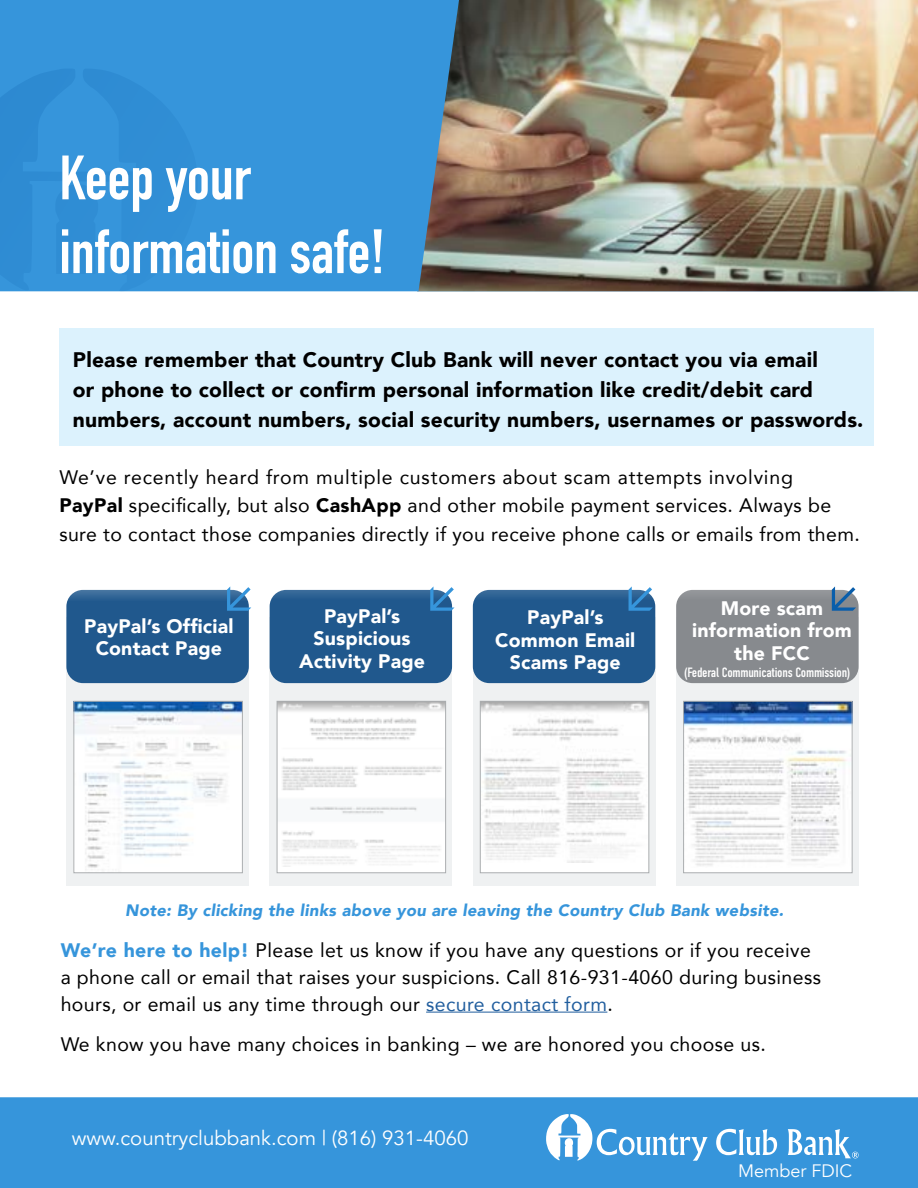
<style>
.page{position:relative;width:918px;height:1188px;background:#fff}
.page>*{position:absolute;margin:0;border:0;box-sizing:border-box;transform-origin:0 0}
.t1{font:700 61.5px/73.8px "DIN Condensed";color:#fff}
.t2{font:900 21px/30px "Avenir";letter-spacing:.01em;color:#000}
.t3{font:20.4px "Avenir";color:#fff}
.t4{font:19.5px/28.5px "Avenir";letter-spacing:.02em;color:#000}
.t5{font:900 19.5px/22.5px "Avenir";letter-spacing:.01em;color:#fff;text-align:center}
.t6{font:18px "Avenir";color:#fff}
.t7{font:italic 900 16.5px "Avenir";letter-spacing:.02em;color:#3695db}
.t8{font:13.5px "DIN Condensed";letter-spacing:-.02em;color:#fff}
.s1{font-weight:900}
.s2{font-weight:900;color:#3695db}
.s3{color:#215e9e}
</style>
<div class="page">
<img style="left:459px;top:0;width:459px;height:291px">
<div style="left:0;top:0;width:459px;height:291px;background:#3695db"></div>
<div style="left:0;top:1097px;width:918px;height:91px;background:#3695db"></div>
<svg style="left:546px;top:1114px;width:162px;height:47px"></svg>
<svg style="left:716px;top:1129px;width:61px;height:26px"></svg>
<svg style="left:788px;top:1129px;width:71px;height:29px"></svg>
<div style="left:0;top:69px;width:198px;height:222px;background:#318fd6"></div>
<div style="left:59px;top:328px;width:815px;height:118px;background:#dcf2fd"></div>
<hr style="left:426px;top:1012px;width:181px;height:1px;background:#215e9e">
<div style="left:66px;top:618px;width:183px;height:268px;background:#eff1f2"></div>
<div style="left:66px;top:590px;width:183px;height:93px;background:#20588d;border-radius:17px"></div>
<img style="left:75px;top:703px;width:166px;height:168px">
<div style="left:73px;top:701px;width:170px;height:172px;border:1px solid #aaadaf"></div>
<svg style="left:227px;top:586px;width:24px;height:25px"></svg>
<div style="left:270px;top:618px;width:182px;height:268px;background:#eff1f2"></div>
<div style="left:270px;top:590px;width:182px;height:93px;background:#20588d;border-radius:17px"></div>
<div style="left:277px;top:701px;width:169px;height:172px;background:#fff"></div>
<img style="left:279px;top:703px;width:165px;height:163px">
<div style="left:277px;top:701px;width:169px;height:172px;border:1px solid #aaadaf"></div>
<svg style="left:430px;top:586px;width:25px;height:25px"></svg>
<div style="left:473px;top:618px;width:182px;height:268px;background:#eff1f2"></div>
<div style="left:473px;top:590px;width:182px;height:93px;background:#20588d;border-radius:17px"></div>
<div style="left:480px;top:701px;width:169px;height:172px;background:#fff"></div>
<img style="left:482px;top:703px;width:165px;height:159px">
<div style="left:480px;top:701px;width:169px;height:172px;border:1px solid #aaadaf"></div>
<svg style="left:629px;top:586px;width:24px;height:25px"></svg>
<div style="left:676px;top:618px;width:183px;height:268px;background:#eff1f2"></div>
<div style="left:676px;top:590px;width:183px;height:93px;background:#878a8e;border-radius:17px"></div>
<div style="left:684px;top:701px;width:168px;height:172px;background:#fff"></div>
<img style="left:685px;top:703px;width:165px;height:163px">
<div style="left:683px;top:701px;width:169px;height:172px;border:1px solid #aaadaf"></div>
<svg style="left:832px;top:586px;width:24px;height:25px"></svg>
<h1 class="t1" style="left:59px;top:141px;width:327px">Keep your information safe!</h1>
<p class="t2" style="left:73px;top:345px;width:792px">Please remember that Country Club Bank will never contact you via email<br>or phone to collect or confirm personal information like credit/debit card numbers, account numbers, social security numbers, usernames or passwords.</p>
<p class="t4" style="left:59px;top:462px;width:802px">We’ve recently heard from multiple customers about scam attempts involving<br><span class="s1">PayPal</span> specifically, but also <span class="s1">CashApp</span> and other mobile payment services. Always be sure to contact those companies directly if you receive phone calls or emails from them.</p>
<p class="t5" style="left:84px;top:614px;width:151px">PayPal’s Official<br>Contact Page</p>
<p class="t5" style="left:299px;top:604px;width:127px">PayPal’s<br>Suspicious<br>Activity Page</p>
<p class="t5" style="left:495px;top:606px;width:142px">PayPal’s<br>Common Email<br>Scams Page</p>
<p class="t5" style="left:692px;top:596px;width:161px">More scam information from the FCC</p>
<p class="t8" style="left:684px;top:665px;width:168px">(Federal Communications Commission)</p>
<p class="t7" style="left:125px;top:897px;width:660px">Note: By clicking the links above you are leaving the Country Club Bank website.</p>
<p class="t4" style="left:61px;top:936px;width:762px;line-height:27px"><span class="s2">We’re here to help!</span> Please let us know if you have any questions or if you receive a phone call or email that raises your suspicions. Call 816-931-4060 during business hours, or email us any time through our <span class="s3">secure contact form</span>.</p>
<p class="t4" style="left:61px;top:1030px;width:707px">We know you have many choices in banking – we are honored you choose us.</p>
<p class="t3" style="left:72px;top:1126px;width:398px">www.countryclubbank.com | (816) 931-4060</p>
<p class="t6" style="left:738px;top:1160px;width:116px">Member FDIC</p>
</div>
